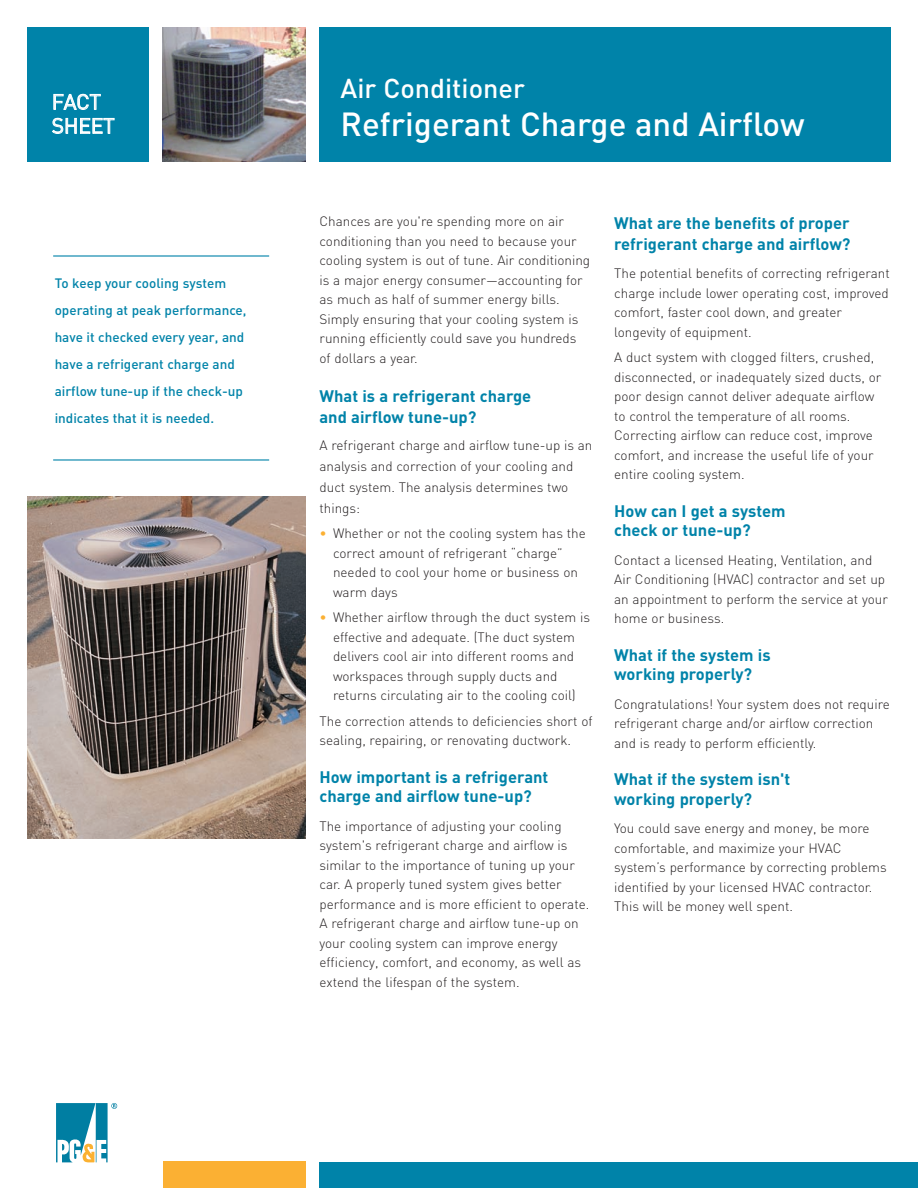
<style>
.page{position:relative;width:918px;height:1188px;background:#fff}
.page>*{position:absolute;margin:0;border:0;box-sizing:border-box;transform-origin:0 0}
.t1{font:500 33px "DIN";color:#fff}
.t2{font:500 27px "DIN";color:#fff}
.t3{font:21px/24px "DIN";letter-spacing:-.01em;color:#fff}
.t4{font:700 16.5px/19.5px "DIN";color:#0083a9}
.t5{font:300 13.5px/19.5px "DIN";color:#231f20}
.t6{font:500 13.5px/27px "DIN";color:#0083a9}
.s1{color:#fbb033}
</style>
<div class="page">
<div style="left:319px;top:1162px;width:599px;height:26px;background:#0083a9"></div>
<div style="left:163px;top:1161px;width:143px;height:27px;background:#fbb033"></div>
<hr style="left:53px;top:255px;width:216px;height:2px;background:#0083a9">
<hr style="left:53px;top:459px;width:216px;height:2px;background:#0083a9">
<div style="left:27px;top:27px;width:121px;height:135px;background:#0083a9"></div>
<img style="left:162px;top:27px;width:144px;height:135px">
<div style="left:320px;top:27px;width:571px;height:135px;background:#0083a9"></div>
<img style="left:27px;top:496px;width:279px;height:342px">
<svg style="left:56px;top:1103px;width:61px;height:59px"></svg>
<h1 class="t3" style="left:52px;top:89px;width:65px">FACT<br>SHEET</h1>
<p class="t6" style="left:55px;top:269px;width:193px">To keep your cooling system operating at peak performance, have it checked every year, and have a refrigerant charge and airflow tune-up if the check-up indicates that it is needed.</p>
<h1 class="t2" style="left:340px;top:73px;width:186px">Air Conditioner</h1>
<h1 class="t1" style="left:340px;top:104px;width:466px">Refrigerant Charge and Airflow</h1>
<p class="t5" style="left:320px;top:211px;width:272px">Chances are you're spending more on air conditioning than you need to because your cooling system is out of tune. Air conditioning is a major energy consumer—accounting for as much as half of summer energy bills.<br>Simply ensuring that your cooling system is running efficiently could save you hundreds of dollars a year.</p>
<h2 class="t4" style="left:320px;top:385px;width:213px;line-height:21px">What is a refrigerant charge and airflow tune-up?</h2>
<p class="t5" style="left:320px;top:434px;width:275px;line-height:21px">A refrigerant charge and airflow tune-up is an analysis and correction of your cooling and duct system. The analysis determines two things:</p>
<p class="t5" style="left:333px;top:523px;width:254px;text-indent:-14px"><span class="s1">•</span> Whether or not the cooling system has the correct amount of refrigerant “charge” needed to cool your home or business on warm days</p>
<p class="t5" style="left:333px;top:607px;width:259px;text-indent:-14px"><span class="s1">•</span> Whether airflow through the duct system is effective and adequate. (The duct system delivers cool air into different rooms and workspaces through supply ducts and returns circulating air to the cooling coil)</p>
<p class="t5" style="left:320px;top:711px;width:275px">The correction attends to deficiencies short of sealing, repairing, or renovating ductwork.</p>
<h2 class="t4" style="left:320px;top:767px;width:230px">How important is a refrigerant charge and airflow tune-up?</h2>
<p class="t5" style="left:320px;top:816px;width:271px">The importance of adjusting your cooling system's refrigerant charge and airflow is similar to the importance of tuning up your car. A properly tuned system gives better performance and is more efficient to operate.<br>A refrigerant charge and airflow tune-up on your cooling system can improve energy efficiency, comfort, and economy, as well as extend the lifespan of the system.</p>
<h2 class="t4" style="left:614px;top:212px;width:238px;line-height:21px">What are the benefits of proper refrigerant charge and airflow?</h2>
<p class="t5" style="left:614px;top:263px;width:277px">The potential benefits of correcting refrigerant charge include lower operating cost, improved comfort, faster cool down, and greater longevity of equipment.</p>
<p class="t5" style="left:614px;top:347px;width:269px">A duct system with clogged filters, crushed, disconnected, or inadequately sized ducts, or poor design cannot deliver adequate airflow to control the temperature of all rooms.<br>Correcting airflow can reduce cost, improve comfort, and increase the useful life of your entire cooling system.</p>
<h2 class="t4" style="left:614px;top:500px;width:173px">How can I get a system check or tune-up?</h2>
<p class="t5" style="left:614px;top:550px;width:275px">Contact a licensed Heating, Ventilation, and Air Conditioning (HVAC) contractor and set up an appointment to perform the service at your home or business.</p>
<h2 class="t4" style="left:614px;top:644px;width:158px">What if the system is working properly?</h2>
<p class="t5" style="left:614px;top:694px;width:277px">Congratulations! Your system does not require refrigerant charge and/or airflow correction and is ready to perform efficiently.</p>
<h2 class="t4" style="left:614px;top:769px;width:178px">What if the system isn't working properly?</h2>
<p class="t5" style="left:614px;top:818px;width:274px">You could save energy and money, be more comfortable, and maximize your HVAC system’s performance by correcting problems identified by your licensed HVAC contractor.<br>This will be money well spent.</p>
</div>
